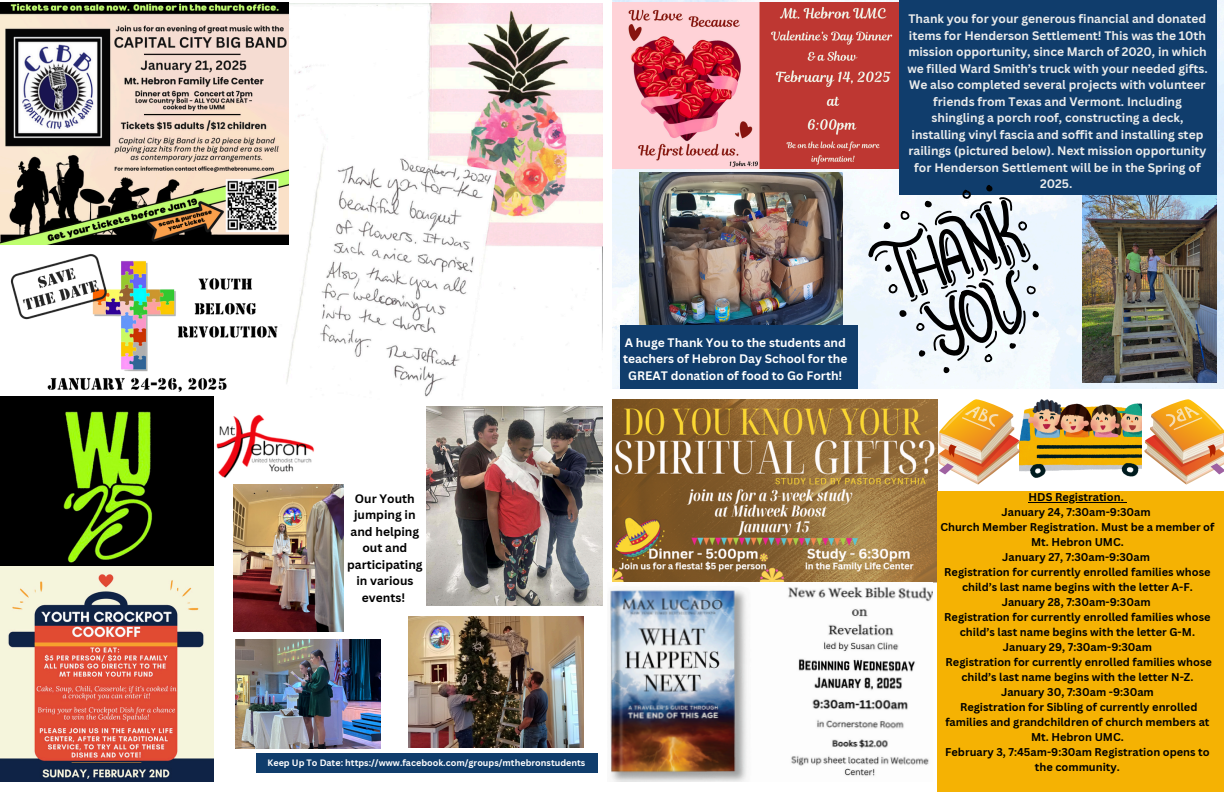
<style>
.page{position:relative;width:1224px;height:792px;background:#fff}
.page>*{position:absolute;margin:0;border:0;box-sizing:border-box;transform-origin:0 0}
.t1{font:700 12px/16.5px "Canva Sans";color:#ebecec;text-align:center}
.t2{font:700 12px/16.5px "Canva Sans";color:#fff;text-align:center}
.t3{font:700 12px/16.5px "Canva Sans";color:#000;text-align:center}
.t4{font:700 11px/15px "Canva Sans";color:#000;text-align:center}
.t5{font:700 9px "Canva Sans";color:#fff}
</style>
<div class="page">
<img style="left:216px;top:414px;width:100px;height:85px">
<img style="left:290px;top:4px;width:312px;height:393px">
<img style="left:0;top:243px;width:296px;height:154px">
<div style="left:256px;top:753px;width:342px;height:20px;background:#103d6c"></div>
<img style="left:612px;top:0;width:612px;height:388px">
<img style="left:1082px;top:194px;width:135px;height:188px">
<img style="left:639px;top:172px;width:203px;height:153px">
<div style="left:899px;top:0;width:318px;height:194px;background:#103d6c"></div>
<svg style="left:865px;top:184px;width:175px;height:190px"></svg>
<div style="left:620px;top:325px;width:237px;height:64px;background:#103d6c"></div>
<img style="left:612px;top:399px;width:326px;height:184px">
<img style="left:0;top:3px;width:289px;height:242px">
<img style="left:0;top:397px;width:214px;height:169px">
<img style="left:1020px;top:399px;width:121px;height:79px">
<svg style="left:937px;top:399px;width:83px;height:86px"></svg>
<svg style="left:1145px;top:399px;width:79px;height:86px"></svg>
<div style="left:937px;top:491px;width:287px;height:301px;background:#f5b203"></div>
<img style="left:0;top:566px;width:214px;height:216px">
<img style="left:234px;top:485px;width:109px;height:146px">
<img style="left:409px;top:617px;width:174px;height:130px">
<img style="left:235px;top:640px;width:145px;height:109px">
<img style="left:427px;top:407px;width:176px;height:198px">
<img style="left:612px;top:3px;width:286px;height:165px">
<img style="left:610px;top:587px;width:323px;height:195px">
<hr style="left:1029px;top:502px;width:95px;height:1px;background:#000">
<p class="t3" style="left:347px;top:490px;width:77px">Our Youth jumping in and helping out and participating in various events!</p>
<p class="t2" style="left:623px;top:334px;width:226px">A huge Thank You to the students and teachers of Hebron Day School for the<br>GREAT donation of food to Go Forth!</p>
<h1 class="t5" style="left:268px;top:756px;width:319px">Keep Up To Date: https://www.facebook.com/groups/mthebronstudents</h1>
<p class="t1" style="left:907px;top:10px;width:302px">Thank you for your generous financial and donated items for Henderson Settlement! This was the 10th mission opportunity, since March of 2020, in which we filled Ward Smith’s truck with your needed gifts.<br>We also completed several projects with volunteer friends from Texas and Vermont. Including shingling a porch roof, constructing a deck, installing vinyl fascia and soffit and installing step railings (pictured below). Next mission opportunity for Henderson Settlement will be in the Spring of 2025.</p>
<p class="t4" style="left:940px;top:489px;width:276px">HDS Registration.<br>January 24, 7:30am-9:30am<br>Church Member Registration. Must be a member of Mt. Hebron UMC.<br>January 27, 7:30am-9:30am<br>Registration for currently enrolled families whose child’s last name begins with the letter A-F.<br>January 28, 7:30am-9:30am<br>Registration for currently enrolled families whose child’s last name begins with the letter G-M.<br>January 29, 7:30am-9:30am<br>Registration for currently enrolled families whose child’s last name begins with the letter N-Z.<br>January 30, 7:30am -9:30am<br>Registration for Sibling of currently enrolled families and grandchildren of church members at Mt. Hebron UMC.<br>February 3, 7:45am-9:30am Registration opens to the community.</p>
</div>
